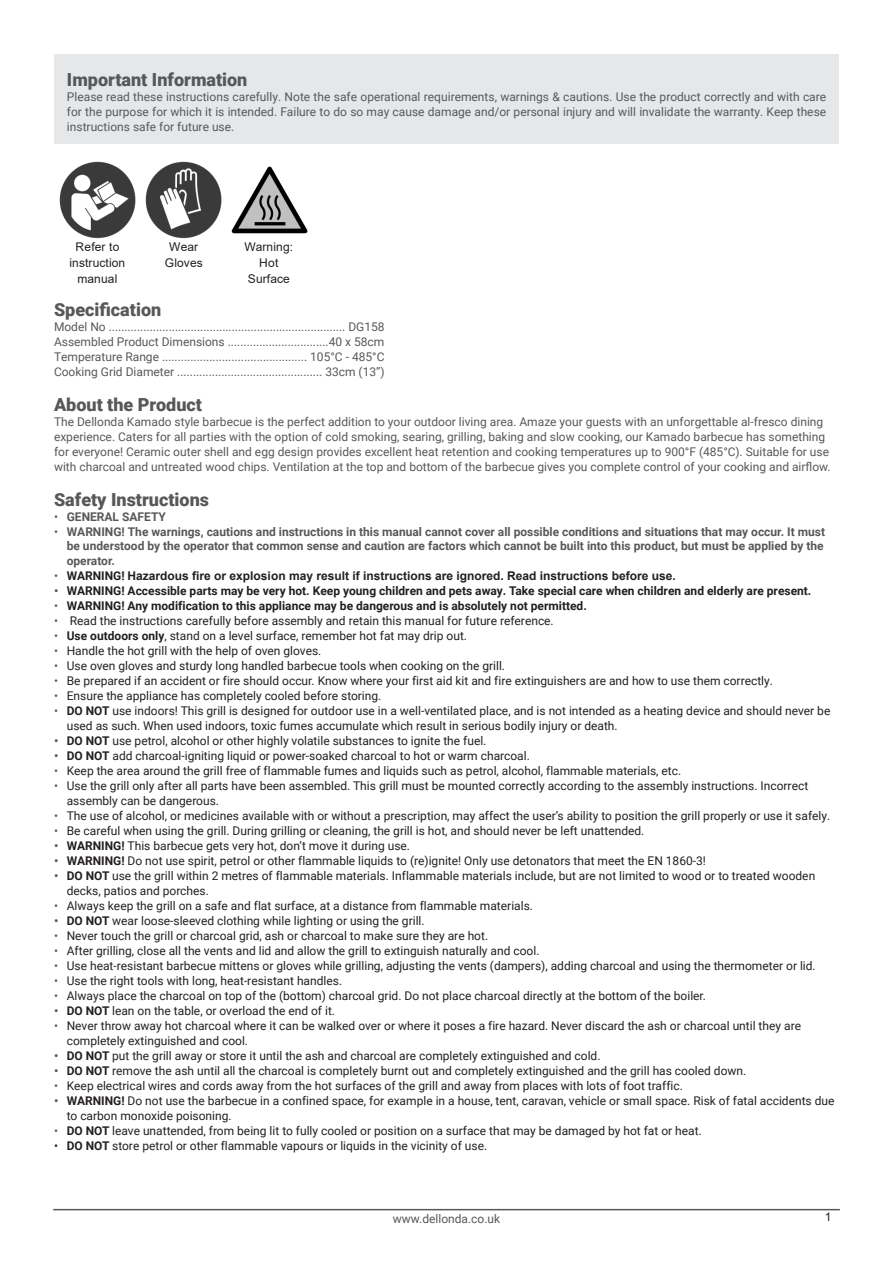
<style>
.page{position:relative;width:893px;height:1263px;background:#fff}
.page>*{position:absolute;margin:0;border:0;box-sizing:border-box;transform-origin:0 0}
.Section_Header{font:900 18px "Roboto";color:#57585a}
.Bullet_List{font:12px/15px "Roboto";color:#231f20}
.Main_Copy__DO_NOT_MO{font:12px/15px "Roboto";color:#57585a}
.Copy__Justified{font:12px/15px "Roboto";color:#57585a;text-align:justify}
.t1{font:700 12px/14.7px "Roboto";color:#57585a;text-align:justify}
.t2{font:700 12px "Roboto";color:#231f20}
.t3{font:700 12px "Arial";color:#231f20}
.Body{font:12px/15.8px "Arial";letter-spacing:.01em;color:#231f20;text-align:center}
.Page_Footer{font:12px "Roboto";color:#57585a}
.s1{font-weight:400}
.s2{font-family:"Roboto";font-weight:400;color:#57585a}
.s3{font-family:"Roboto"}
.s4{color:#57585a}
.s5{font-weight:400;color:#57585a}
.s6{font-weight:700}
.s7{font-weight:700;color:#57585a}
</style>
<div class="page">
<div style="left:54px;top:54px;width:785px;height:89px;background:#e6e7e9"></div>
<img style="left:59px;top:161px;width:249px;height:78px">
<hr style="left:53px;top:1209px;width:787px;height:1px;background:#57585a">
<p class="Section_Header" style="left:67px;top:67px;width:182px">Important Information</p>
<p class="Copy__Justified" style="left:67px;top:88px;width:761px">Please read these instructions carefully. Note the safe operational requirements, warnings &amp; cautions. Use the product correctly and with care for the purpose for which it is intended. Failure to do so may cause damage and/or personal injury and will invalidate the warranty. Keep these instructions safe for future use.</p>
<p class="Body" style="left:69px;top:239px;width:57px">Refer to instruction manual</p>
<p class="Body" style="left:169px;top:239px;width:31px">Wear</p>
<p class="Body" style="left:165px;top:255px;width:40px">Gloves</p>
<p class="Body" style="left:245px;top:239px;width:50px">Warning:</p>
<p class="Body" style="left:259px;top:255px;width:21px">Hot</p>
<p class="Body" style="left:248px;top:271px;width:44px">Surface</p>
<p class="Section_Header" style="left:54px;top:297px;width:109px">Specification</p>
<p class="Main_Copy__DO_NOT_MO" style="left:54px;top:318px;width:332px">Model No ........................................................................... DG158</p>
<p class="Main_Copy__DO_NOT_MO" style="left:54px;top:333px;width:332px">Assembled Product Dimensions ................................40 x 58cm</p>
<p class="Main_Copy__DO_NOT_MO" style="left:54px;top:348px;width:332px">Temperature Range .............................................. 105°C - 485°C</p>
<p class="Main_Copy__DO_NOT_MO" style="left:54px;top:363px;width:332px">Cooking Grid Diameter .............................................. 33cm (13”)</p>
<p class="Section_Header" style="left:54px;top:392px;width:150px">About the Product</p>
<p class="Main_Copy__DO_NOT_MO" style="left:54px;top:414px;width:778px">The Dellonda Kamado style barbecue is the perfect addition to your outdoor living area. Amaze your guests with an unforgettable al-fresco dining experience. Caters for all parties with the option of cold smoking, searing, grilling, baking and slow cooking, our Kamado barbecue has something for everyone! Ceramic outer shell and egg design provides excellent heat retention and cooking temperatures up to 900°F (485°C). Suitable for use with charcoal and untreated wood chips. Ventilation at the top and bottom of the barbecue gives you complete control of your cooking and airflow.</p>
<p class="Section_Header" style="left:54px;top:487px;width:157px">Safety Instructions</p>
<p class="t1" style="left:54px;top:509px;width:113px"><span class="s1">•</span> GENERAL SAFETY</p>
<p class="t1" style="left:67px;top:524px;width:760px;text-indent:-13px"><span class="s1">•</span> WARNING! The warnings, cautions and instructions in this manual cannot cover all possible conditions and situations that may occur. It must be understood by the operator that common sense and caution are factors which cannot be built into this product, but must be applied by the operator.</p>
<p class="t3" style="left:54px;top:567px;width:623px"><span class="s2">•</span> <span class="s3">WARNING!</span> Hazardous fire or explosion may result if instructions are ignored. Read instructions before use.</p>
<p class="t2" style="left:54px;top:582px;width:759px"><span class="s4">•</span> WARNING! Accessible parts may be very hot. Keep young children and pets away. Take special care when children and elderly are present.</p>
<p class="t2" style="left:54px;top:597px;width:534px"><span class="s5">•</span> WARNING! Any modification to this appliance may be dangerous and is absolutely not permitted.</p>
<p class="Bullet_List" style="left:54px;top:613px;width:501px"><span class="s4">•</span> Read the instructions carefully before assembly and retain this manual for future reference.</p>
<p class="Bullet_List" style="left:54px;top:628px;width:415px"><span class="s4">•</span> <span class="s6">Use outdoors only</span>, stand on a level surface, remember hot fat may drip out.</p>
<p class="Bullet_List" style="left:54px;top:643px;width:269px"><span class="s4">•</span> Handle the hot grill with the help of oven gloves.</p>
<p class="Bullet_List" style="left:54px;top:658px;width:453px"><span class="s4">•</span> Use oven gloves and sturdy long handled barbecue tools when cooking on the grill.</p>
<p class="Bullet_List" style="left:54px;top:673px;width:720px"><span class="s4">•</span> Be prepared if an accident or fire should occur. Know where your first aid kit and fire extinguishers are and how to use them correctly.</p>
<p class="Bullet_List" style="left:54px;top:688px;width:329px"><span class="s4">•</span> Ensure the appliance has completely cooled before storing.</p>
<p class="Bullet_List" style="left:67px;top:703px;width:765px;text-indent:-13px"><span class="s4">•</span> <span class="s6">DO NOT</span> use indoors! This grill is designed for outdoor use in a well-ventilated place, and is not intended as a heating device and should never be used as such. When used indoors, toxic fumes accumulate which result in serious bodily injury or death.</p>
<p class="Bullet_List" style="left:54px;top:733px;width:434px"><span class="s7">•</span> <span class="s6">DO NOT</span> use petrol, alcohol or other highly volatile substances to ignite the fuel.</p>
<p class="Bullet_List" style="left:54px;top:748px;width:477px"><span class="s7">•</span> <span class="s6">DO NOT</span> add charcoal-igniting liquid or power-soaked charcoal to hot or warm charcoal.</p>
<p class="Bullet_List" style="left:54px;top:763px;width:629px"><span class="s4">•</span> Keep the area around the grill free of flammable fumes and liquids such as petrol, alcohol, flammable materials, etc.</p>
<p class="Bullet_List" style="left:67px;top:778px;width:743px;text-indent:-13px"><span class="s4">•</span> Use the grill only after all parts have been assembled. This grill must be mounted correctly according to the assembly instructions. Incorrect assembly can be dangerous.</p>
<p class="Bullet_List" style="left:54px;top:808px;width:778px"><span class="s4">•</span> The use of alcohol, or medicines available with or without a prescription, may affect the user’s ability to position the grill properly or use it safely.</p>
<p class="Bullet_List" style="left:54px;top:823px;width:592px"><span class="s4">•</span> Be careful when using the grill. During grilling or cleaning, the grill is hot, and should never be left unattended.</p>
<p class="Bullet_List" style="left:54px;top:838px;width:358px"><span class="s7">•</span> <span class="s6">WARNING!</span> This barbecue gets very hot, don’t move it during use.</p>
<p class="Bullet_List" style="left:54px;top:853px;width:653px"><span class="s7">•</span> <span class="s6">WARNING!</span> Do not use spirit, petrol or other flammable liquids to (re)ignite! Only use detonators that meet the EN 1860-3!</p>
<p class="Bullet_List" style="left:67px;top:868px;width:750px;text-indent:-13px"><span class="s7">•</span> <span class="s6">DO NOT</span> use the grill within 2 metres of flammable materials. Inflammable materials include, but are not limited to wood or to treated wooden decks, patios and porches.</p>
<p class="Bullet_List" style="left:54px;top:898px;width:480px"><span class="s4">•</span> Always keep the grill on a safe and flat surface, at a distance from flammable materials.</p>
<p class="Bullet_List" style="left:54px;top:913px;width:372px"><span class="s7">•</span> <span class="s6">DO NOT</span> wear loose-sleeved clothing while lighting or using the grill.</p>
<p class="Bullet_List" style="left:54px;top:928px;width:436px"><span class="s4">•</span> Never touch the grill or charcoal grid, ash or charcoal to make sure they are hot.</p>
<p class="Bullet_List" style="left:54px;top:943px;width:487px"><span class="s4">•</span> After grilling, close all the vents and lid and allow the grill to extinguish naturally and cool.</p>
<p class="Bullet_List" style="left:54px;top:958px;width:763px"><span class="s4">•</span> Use heat-resistant barbecue mittens or gloves while grilling, adjusting the vents (dampers), adding charcoal and using the thermometer or lid.</p>
<p class="Bullet_List" style="left:54px;top:973px;width:290px"><span class="s4">•</span> Use the right tools with long, heat-resistant handles.</p>
<p class="Bullet_List" style="left:54px;top:988px;width:654px"><span class="s4">•</span> Always place the charcoal on top of the (bottom) charcoal grid. Do not place charcoal directly at the bottom of the boiler.</p>
<p class="Bullet_List" style="left:54px;top:1003px;width:283px"><span class="s7">•</span> <span class="s6">DO NOT</span> lean on the table, or overload the end of it.</p>
<p class="Bullet_List" style="left:67px;top:1018px;width:736px;text-indent:-13px"><span class="s4">•</span> Never throw away hot charcoal where it can be walked over or where it poses a fire hazard. Never discard the ash or charcoal until they are completely extinguished and cool.</p>
<p class="Bullet_List" style="left:54px;top:1048px;width:548px"><span class="s7">•</span> <span class="s6">DO NOT</span> put the grill away or store it until the ash and charcoal are completely extinguished and cold.</p>
<p class="Bullet_List" style="left:54px;top:1063px;width:694px"><span class="s7">•</span> <span class="s6">DO NOT</span> remove the ash until all the charcoal is completely burnt out and completely extinguished and the grill has cooled down.</p>
<p class="Bullet_List" style="left:54px;top:1078px;width:630px"><span class="s4">•</span> Keep electrical wires and cords away from the hot surfaces of the grill and away from places with lots of foot traffic.</p>
<p class="Bullet_List" style="left:67px;top:1093px;width:769px;text-indent:-13px"><span class="s7">•</span> <span class="s6">WARNING!</span> Do not use the barbecue in a confined space, for example in a house, tent, caravan, vehicle or small space. Risk of fatal accidents due to carbon monoxide poisoning.</p>
<p class="Bullet_List" style="left:54px;top:1123px;width:649px"><span class="s4">•</span> <span class="s6">DO NOT</span> leave unattended, from being lit to fully cooled or position on a surface that may be damaged by hot fat or heat.</p>
<p class="Bullet_List" style="left:54px;top:1138px;width:435px">• <span class="s6">DO NOT</span> store petrol or other flammable vapours or liquids in the vicinity of use.</p>
<p class="Page_Footer" style="left:393px;top:1210px;width:109px">www.dellonda.co.uk</p>
<p class="Body" style="left:825px;top:1209px;width:8px">1</p>
</div>
